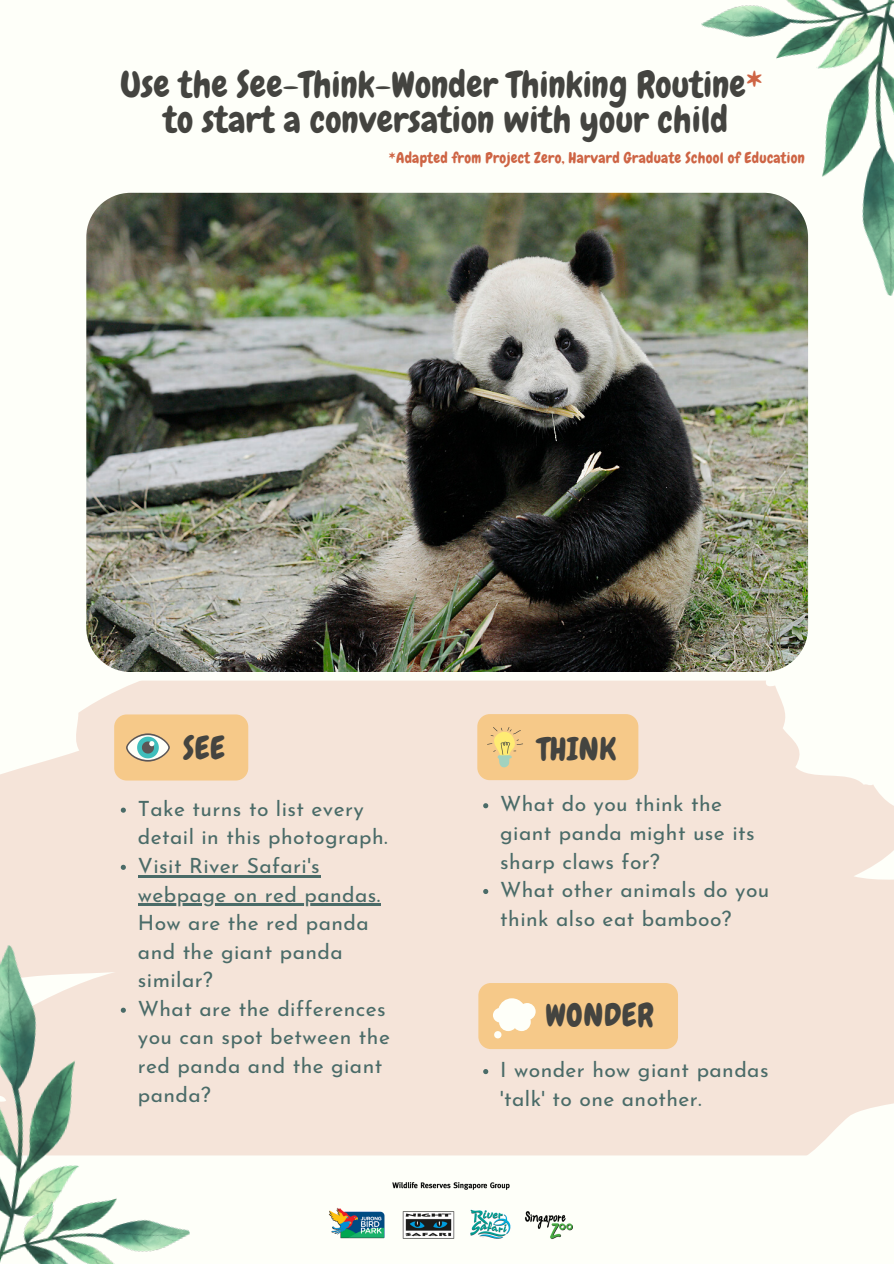
<style>
.page{position:relative;width:894px;height:1264px;background:#fff}
.page>*{position:absolute;margin:0;border:0;box-sizing:border-box;transform-origin:0 0}
.t1{font:36px/34.7px "Chewy";letter-spacing:.01em;color:#444440;text-align:center}
.t2{font:31.5px "Chewy";letter-spacing:.02em;color:#444440}
.t3{font:21px/28.5px "Josefin Sans";letter-spacing:.02em;color:#4a6b68}
.t4{font:15px "Chewy";letter-spacing:.02em;color:#ce6545}
.s1{color:#ce6545}
</style>
<div class="page">
<div style="left:0;top:0;width:893px;height:1263px;background:#fefff9"></div>
<img style="left:822px;top:90px;width:71px;height:206px">
<div style="left:0;top:680px;width:893px;height:475px;background:#f5e4d9"></div>
<div style="left:114px;top:714px;width:134px;height:66px;background:#f6c989;border-radius:12px"></div>
<svg style="left:126px;top:733px;width:44px;height:28px"></svg>
<svg style="left:128px;top:735px;width:40px;height:25px"></svg>
<svg style="left:137px;top:736px;width:22px;height:22px"></svg>
<svg style="left:118px;top:1155px;width:689px;height:75px"></svg>
<img style="left:329px;top:1182px;width:243px;height:57px">
<img style="left:0;top:943px;width:118px;height:223px">
<img style="left:0;top:1166px;width:192px;height:97px">
<img style="left:701px;top:0;width:192px;height:90px">
<img style="left:86px;top:192px;width:723px;height:480px">
<div style="left:477px;top:714px;width:161px;height:66px;background:#f6c989;border-radius:12px"></div>
<svg style="left:483px;top:803px;width:5px;height:5px"></svg>
<svg style="left:483px;top:889px;width:5px;height:5px"></svg>
<svg style="left:487px;top:727px;width:36px;height:40px"></svg>
<div style="left:478px;top:983px;width:199px;height:66px;background:#f6c989;border-radius:12px"></div>
<svg style="left:493px;top:998px;width:42px;height:40px"></svg>
<svg style="left:121px;top:807px;width:5px;height:5px"></svg>
<svg style="left:121px;top:864px;width:5px;height:5px"></svg>
<hr style="left:138px;top:875px;width:182px;height:2px;background:#4a6b68">
<hr style="left:138px;top:903px;width:242px;height:2px;background:#4a6b68">
<svg style="left:121px;top:1007px;width:5px;height:5px"></svg>
<svg style="left:483px;top:1069px;width:5px;height:5px"></svg>
<h1 class="t1" style="left:120px;top:68px;width:644px">Use the See-Think-Wonder Thinking Routine<span class="s1">* </span>to start a conversation with your child</h1>
<p class="t4" style="left:389px;top:149px;width:417px">*Adapted from Project Zero, Harvard Graduate School of Education</p>
<h2 class="t2" style="left:183px;top:727px;width:43px">SEE</h2>
<p class="t3" style="left:138px;top:796px;width:253px">Take turns to list every detail in this photograph.<br>Visit River Safari's webpage on red pandas.<br>How are the red panda and the giant panda similar?<br>What are the differences you can spot between the red panda and the giant panda?</p>
<h2 class="t2" style="left:537px;top:729px;width:80px">THINK</h2>
<p class="t3" style="left:500px;top:791px;width:270px">What do you think the giant panda might use its sharp claws for?<br>What other animals do you think also eat bamboo?</p>
<h2 class="t2" style="left:545px;top:995px;width:109px">WONDER</h2>
<p class="t3" style="left:500px;top:1057px;width:270px">I wonder how giant pandas 'talk' to one another.</p>
</div>
